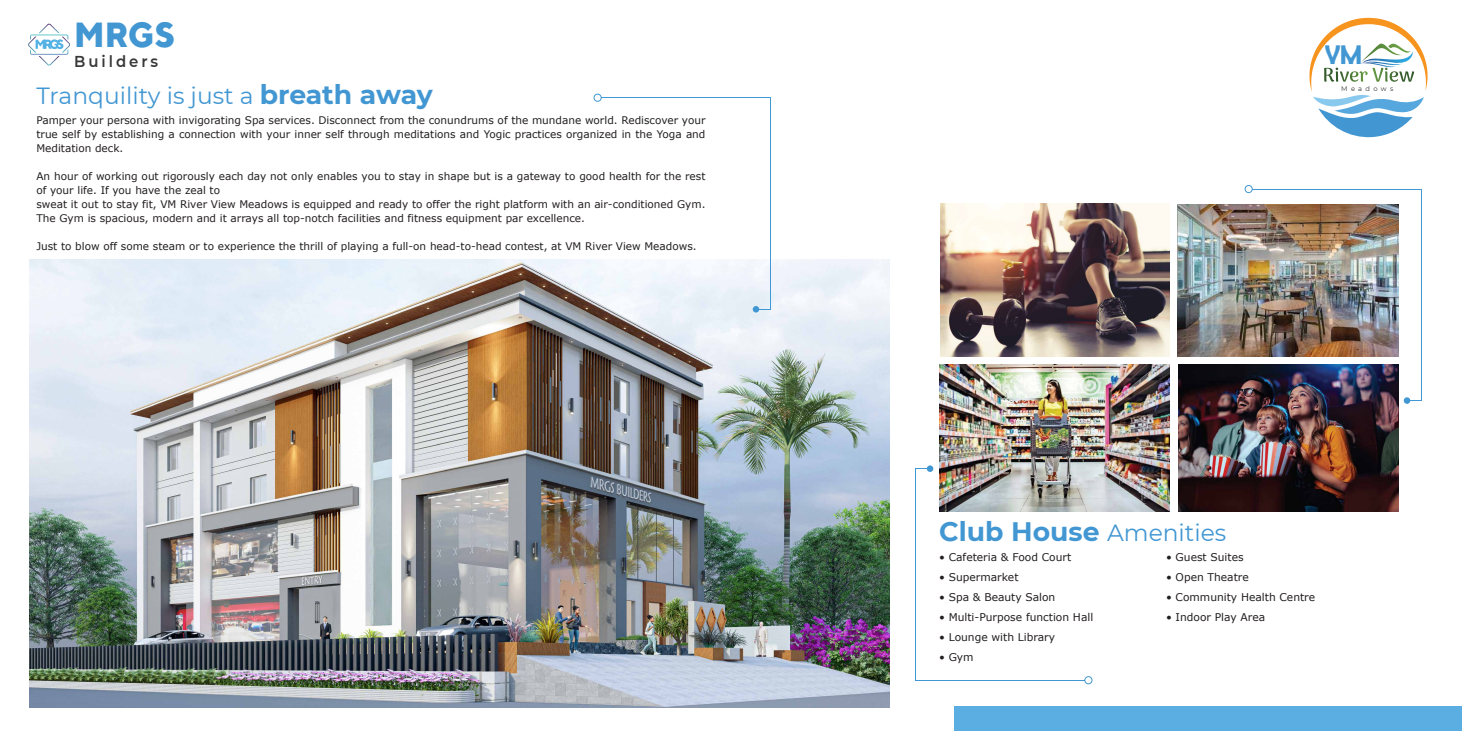
<style>
.page{position:relative;width:1462px;height:731px;background:#fff}
.page>*{position:absolute;margin:0;border:0;box-sizing:border-box;transform-origin:0 0}
.t1{font:800 34.86px "TT Norms";color:#4297d3;scale:.94 1}
.t2{font:700 26.7px "Montserrat";color:#4297d3}
.t3{font:26.67px "AKIRA190 GLYPSH Regular";color:#4297d3}
.t4{font:23.38px "Montserrat";color:#4297d3}
.t5{font:600 15.79px "Montserrat";letter-spacing:.2em;color:#383838;scale:.94 1}
.t6{font:10.67px "Verdana";color:#231f20}
.t7{font:10.5px/14px "Verdana";color:#231f20;text-align:justify}
.t8{font:6.69px "Montserrat";letter-spacing:.495em;color:#383838}
.s1{font-weight:700;font-size:26.7px}
.s2{font-weight:400;font-size:23.38px}
</style>
<div class="page">
<svg style="left:28px;top:24px;width:42px;height:42px"></svg>
<svg style="left:1309px;top:18px;width:118px;height:120px"></svg>
<div style="left:954px;top:706px;width:508px;height:25px;background:#5aaee1"></div>
<img style="left:940px;top:204px;width:229px;height:153px">
<img style="left:1178px;top:364px;width:220px;height:147px">
<img style="left:1177px;top:204px;width:221px;height:153px">
<svg style="left:915px;top:468px;width:12px;height:1px"></svg>
<hr style="left:915px;top:469px;width:1px;height:211px;background:#4197d3">
<hr style="left:915px;top:680px;width:170px;height:1px;background:#4197d3">
<div style="left:1084px;top:676px;width:8px;height:8px;border:1px solid #4197d3;border-radius:50%"></div>
<div style="left:927px;top:465px;width:6px;height:7px;background:#4197d3;border-radius:50%"></div>
<svg style="left:1410px;top:400px;width:12px;height:1px"></svg>
<hr style="left:1252px;top:189px;width:170px;height:1px;background:#4197d3">
<hr style="left:1421px;top:189px;width:1px;height:211px;background:#4197d3">
<div style="left:1244px;top:185px;width:8px;height:8px;border:1px solid #4197d3;border-radius:50%"></div>
<div style="left:1403px;top:397px;width:7px;height:7px;background:#4197d3;border-radius:50%"></div>
<img style="left:940px;top:364px;width:229px;height:147px">
<img style="left:30px;top:259px;width:859px;height:448px">
<img style="left:34px;top:259px;width:681px;height:141px">
<hr style="left:601px;top:97px;width:170px;height:1px;background:#4197d3">
<hr style="left:770px;top:97px;width:1px;height:212px;background:#4197d3">
<div style="left:594px;top:94px;width:7px;height:8px;border:1px solid #4197d3;border-radius:50%"></div>
<svg style="left:753px;top:306px;width:18px;height:6px"></svg>
<h1 class="t1" style="left:74px;top:13px;width:109px">MRGS</h1>
<h3 class="t5" style="left:74px;top:50px;width:91px">Builders</h3>
<h3 class="t4" style="left:36px;top:79px;width:398px">Tranquility is just a <span class="s1">breath away</span></h3>
<p class="t7" style="left:36px;top:112px;width:670px">Pamper your persona with invigorating Spa services. Disconnect from the conundrums of the mundane world. Rediscover your true self by establishing a connection with your inner self through meditations and Yogic practices organized in the Yoga and Meditation deck.</p>
<p class="t7" style="left:36px;top:168px;width:670px;text-align:left">An hour of working out rigorously each day not only enables you to stay in shape but is a gateway to good health for the rest of your life. If you have the zeal to<br>sweat it out to stay fit, VM River View Meadows is equipped and ready to offer the right platform with an air-conditioned Gym.<br>The Gym is spacious, modern and it arrays all top-notch facilities and fitness equipment par excellence.</p>
<p class="t7" style="left:36px;top:238px;width:662px">Just to blow off some steam or to experience the thrill of playing a full-on head-to-head contest, at VM River View Meadows.</p>
<h3 class="t3" style="left:1325px;top:40px;width:39px">VM</h3>
<p class="t8" style="left:1341px;top:84px;width:54px">Meadows</p>
<h2 class="t2" style="left:939px;top:512px;width:289px">Club House <span class="s2">Amenities</span></h2>
<p class="t6" style="left:939px;top:550px;width:134px">• Cafeteria &amp; Food Court</p>
<p class="t6" style="left:939px;top:570px;width:81px">• Supermarket</p>
<p class="t6" style="left:939px;top:590px;width:118px">• Spa &amp; Beauty Salon</p>
<p class="t6" style="left:939px;top:611px;width:156px">• Multi-Purpose function Hall</p>
<p class="t6" style="left:939px;top:631px;width:117px">• Lounge with Library</p>
<p class="t6" style="left:939px;top:651px;width:36px">• Gym</p>
<p class="t6" style="left:1166px;top:550px;width:79px">• Guest Suites</p>
<p class="t6" style="left:1166px;top:570px;width:84px">• Open Theatre</p>
<p class="t6" style="left:1166px;top:590px;width:151px">• Community Health Centre</p>
<p class="t6" style="left:1166px;top:611px;width:101px">• Indoor Play Area</p>
</div>
